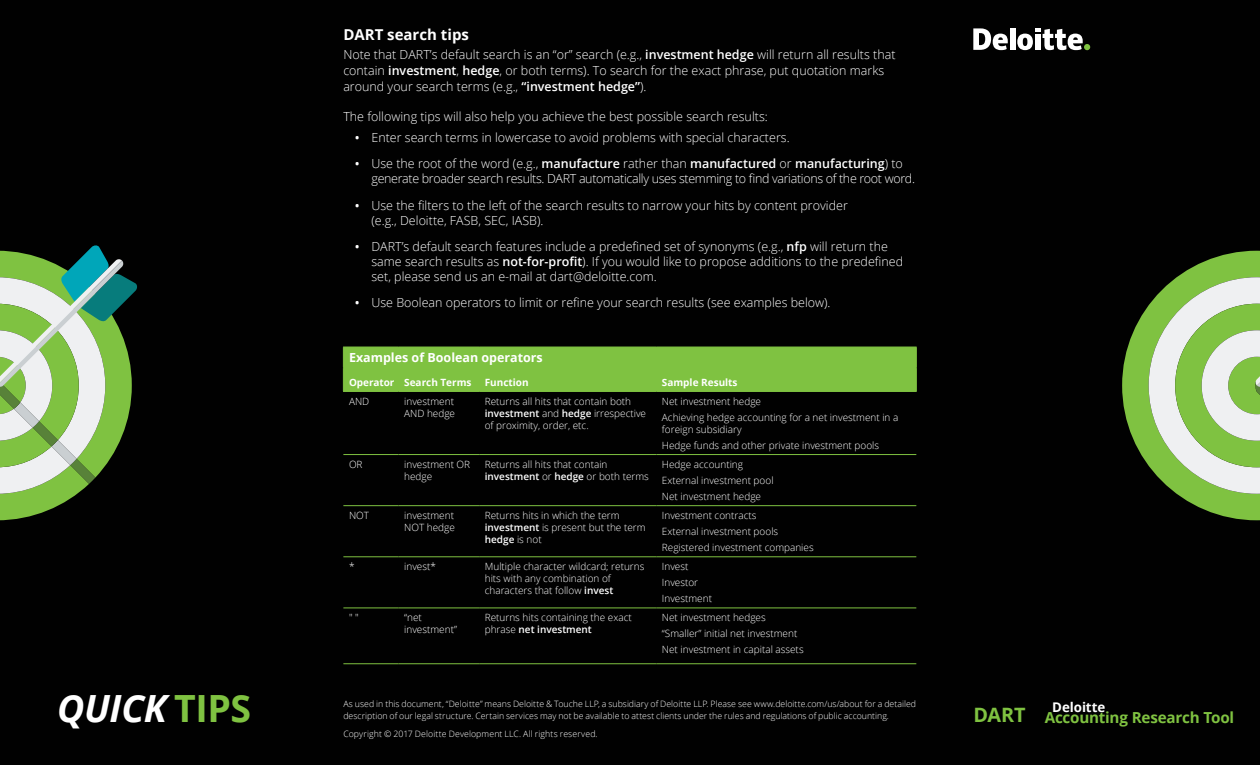
<style>
.page{position:relative;width:1260px;height:765px;background:#010101}
.page>*{position:absolute;margin:0;border:0;box-sizing:border-box;transform-origin:0 0}
.Story_heading_light{font:italic 700 37.5px "Open Sans";letter-spacing:-.01em;color:#fff}
.t1{font:700 19.75px "Open Sans";color:#7fc241}
.t2{font:700 15.25px "Open Sans";letter-spacing:-.015em;color:#7fc241}
.Subhead_A__Bold_Colo{font:700 15px "Open Sans";color:#fff}
.t3{font:700 13.38px "Open Sans";letter-spacing:-.005em;color:#fff}
.Body{font:300 12.5px/15px "Open Sans";color:#fff}
.Body-2{font:300 12.5px/15px "Open Sans";letter-spacing:-.025em;color:#fff}
.Table_Body_Text_Head{font:700 12.5px "Open Sans";color:#fff}
.Body-3{font:300 10px/12px "Open Sans";color:#fff}
.Table_Header_Blue_Bo{font:700 10px "Open Sans";color:#fff}
.Footnote__7_9_5pt{font:300 8.75px/11.9px "Open Sans";letter-spacing:.005em;color:#fff}
.s1{font-style:normal;color:#7fc241}
.s2{font-weight:600}
.s3{font-size:20px}
</style>
<div class="page">
<div style="left:1010px;top:28px;width:5px;height:22px;background:#fff"></div>
<svg style="left:1017px;top:28px;width:73px;height:22px"></svg>
<svg style="left:973px;top:28px;width:35px;height:22px"></svg>
<svg style="left:1122px;top:251px;width:138px;height:269px"></svg>
<hr style="left:343px;top:454px;width:56px;height:1px;background:#7fc241">
<hr style="left:399px;top:454px;width:80px;height:1px;background:#7fc241">
<hr style="left:479px;top:454px;width:177px;height:1px;background:#7fc241">
<hr style="left:656px;top:454px;width:260px;height:1px;background:#7fc241">
<hr style="left:343px;top:505px;width:56px;height:1px;background:#7fc241">
<hr style="left:399px;top:505px;width:80px;height:1px;background:#7fc241">
<hr style="left:479px;top:505px;width:177px;height:1px;background:#7fc241">
<hr style="left:656px;top:505px;width:260px;height:1px;background:#7fc241">
<hr style="left:343px;top:556px;width:56px;height:1px;background:#7fc241">
<hr style="left:399px;top:556px;width:80px;height:1px;background:#7fc241">
<hr style="left:479px;top:556px;width:177px;height:1px;background:#7fc241">
<hr style="left:656px;top:556px;width:260px;height:1px;background:#7fc241">
<hr style="left:343px;top:608px;width:56px;height:1px;background:#7fc241">
<hr style="left:399px;top:608px;width:80px;height:1px;background:#7fc241">
<hr style="left:479px;top:608px;width:177px;height:1px;background:#7fc241">
<hr style="left:656px;top:608px;width:260px;height:1px;background:#7fc241">
<hr style="left:343px;top:663px;width:56px;height:1px;background:#7fc241">
<hr style="left:399px;top:663px;width:80px;height:1px;background:#7fc241">
<hr style="left:479px;top:663px;width:177px;height:1px;background:#7fc241">
<hr style="left:656px;top:663px;width:260px;height:1px;background:#7fc241">
<div style="left:343px;top:347px;width:574px;height:44px;background:#7fc241"></div>
<hr style="left:343px;top:391px;width:56px;height:1px;background:#7fc241">
<hr style="left:399px;top:391px;width:80px;height:1px;background:#7fc241">
<hr style="left:479px;top:391px;width:177px;height:1px;background:#7fc241">
<hr style="left:656px;top:391px;width:261px;height:1px;background:#7fc241">
<svg style="left:0;top:245px;width:138px;height:275px"></svg>
<p class="Story_heading_light" style="left:57px;top:682px;width:196px">QUICK <span class="s1">TIPS</span></p>
<p class="Subhead_A__Bold_Colo" style="left:343px;top:24px;width:127px">DART search tips</p>
<p class="Body" style="left:343px;top:46px;width:554px;line-height:16.2px">Note that DART’s default search is an “or” search (e.g., <span class="s2">investment hedge</span> will return all results that contain <span class="s2">investment</span>, <span class="s2">hedge</span>, or both terms). To search for the exact phrase, put quotation marks around your search terms (e.g., <span class="s2">“investment hedge”</span>).</p>
<p class="Body" style="left:343px;top:109px;width:426px">The following tips will also help you achieve the best possible search results:</p>
<p class="Body" style="left:353px;top:130px;width:438px"><span class="s3">•</span> Enter search terms in lowercase to avoid problems with special characters.</p>
<p class="Body-2" style="left:371px;top:156px;width:545px;text-indent:-18px"><span class="s3">•</span> Use the root of the word (e.g., <span class="s2">manufacture</span> rather than <span class="s2">manufactured</span> or <span class="s2">manufacturing</span>) to generate broader search results. DART automatically uses stemming to find variations of the root word.</p>
<p class="Body" style="left:371px;top:197px;width:478px;text-indent:-18px"><span class="s3">•</span> Use the filters to the left of the search results to narrow your hits by content provider (e.g., Deloitte, FASB, SEC, IASB).</p>
<p class="Body" style="left:371px;top:238px;width:533px;text-indent:-18px"><span class="s3">•</span> DART’s default search features include a predefined set of synonyms (e.g., <span class="s2">nfp</span> will return the same search results as <span class="s2">not-for-profit</span>). If you would like to propose additions to the predefined set, please send us an e-mail at dart@deloitte.com.</p>
<p class="Body" style="left:353px;top:295px;width:479px"><span class="s3">•</span> Use Boolean operators to limit or refine your search results (see examples below).</p>
<p class="Table_Body_Text_Head" style="left:349px;top:349px;width:195px">Examples of Boolean operators</p>
<p class="Table_Header_Blue_Bo" style="left:349px;top:375px;width:47px">Operator</p>
<p class="Table_Header_Blue_Bo" style="left:404px;top:375px;width:69px">Search Terms</p>
<p class="Table_Header_Blue_Bo" style="left:485px;top:375px;width:45px">Function</p>
<p class="Table_Header_Blue_Bo" style="left:662px;top:375px;width:77px">Sample Results</p>
<p class="Body-3" style="left:349px;top:395px;width:22px">AND</p>
<p class="Body-3" style="left:404px;top:395px;width:52px">investment<br>AND hedge</p>
<p class="Body-3" style="left:485px;top:395px;width:163px">Returns all hits that contain both <span class="s2">investment</span> and <span class="s2">hedge</span> irrespective of proximity, order, etc.</p>
<p class="Body-3" style="left:662px;top:395px;width:101px">Net investment hedge</p>
<p class="Body-3" style="left:662px;top:411px;width:238px">Achieving hedge accounting for a net investment in a foreign subsidiary</p>
<p class="Body-3" style="left:662px;top:439px;width:219px">Hedge funds and other private investment pools</p>
<p class="Body-3" style="left:349px;top:458px;width:15px">OR</p>
<p class="Body-3" style="left:404px;top:458px;width:68px">investment OR hedge</p>
<p class="Body-3" style="left:485px;top:458px;width:166px">Returns all hits that contain <span class="s2">investment</span> or <span class="s2">hedge</span> or both terms</p>
<p class="Body-3" style="left:662px;top:458px;width:83px">Hedge accounting</p>
<p class="Body-3" style="left:662px;top:474px;width:113px">External investment pool</p>
<p class="Body-3" style="left:662px;top:490px;width:101px">Net investment hedge</p>
<p class="Body-3" style="left:349px;top:509px;width:22px">NOT</p>
<p class="Body-3" style="left:404px;top:509px;width:52px">investment<br>NOT hedge</p>
<p class="Body-3" style="left:485px;top:509px;width:162px">Returns hits in which the term <span class="s2">investment</span> is present but the term <span class="s2">hedge</span> is not</p>
<p class="Body-3" style="left:662px;top:509px;width:96px">Investment contracts</p>
<p class="Body-3" style="left:662px;top:525px;width:118px">External investment pools</p>
<p class="Body-3" style="left:662px;top:541px;width:153px">Registered investment companies</p>
<p class="Body-3" style="left:349px;top:560px;width:7px">*</p>
<p class="Body-3" style="left:404px;top:560px;width:33px">invest*</p>
<p class="Body-3" style="left:485px;top:560px;width:161px">Multiple character wildcard; returns hits with any combination of characters that follow <span class="s2">invest</span></p>
<p class="Body-3" style="left:662px;top:560px;width:28px">Invest</p>
<p class="Body-3" style="left:662px;top:576px;width:38px">Investor</p>
<p class="Body-3" style="left:662px;top:592px;width:52px">Investment</p>
<p class="Body-3" style="left:349px;top:611px;width:11px">" "</p>
<p class="Body-3" style="left:404px;top:611px;width:54px">“net investment”</p>
<p class="Body-3" style="left:485px;top:611px;width:149px">Returns hits containing the exact phrase <span class="s2">net investment</span></p>
<p class="Body-3" style="left:662px;top:611px;width:105px">Net investment hedges</p>
<p class="Body-3" style="left:662px;top:627px;width:137px">“Smaller” initial net investment</p>
<p class="Body-3" style="left:662px;top:644px;width:143px">Net investment in capital assets</p>
<p class="Footnote__7_9_5pt" style="left:343px;top:698px;width:574px">As used in this document, “Deloitte” means Deloitte &amp; Touche LLP, a subsidiary of Deloitte LLP. Please see www.deloitte.com/us/about for a detailed description of our legal structure. Certain services may not be available to attest clients under the rules and regulations of public accounting.</p>
<p class="Footnote__7_9_5pt" style="left:343px;top:727px;width:256px">Copyright © 2017 Deloitte Development LLC. All rights reserved.</p>
<p class="t1" style="left:973px;top:701px;width:54px">DART</p>
<p class="t3" style="left:1052px;top:698px;width:55px">Deloitte</p>
<p class="t2" style="left:1045px;top:707px;width:191px">Accounting Research Tool</p>
</div>
